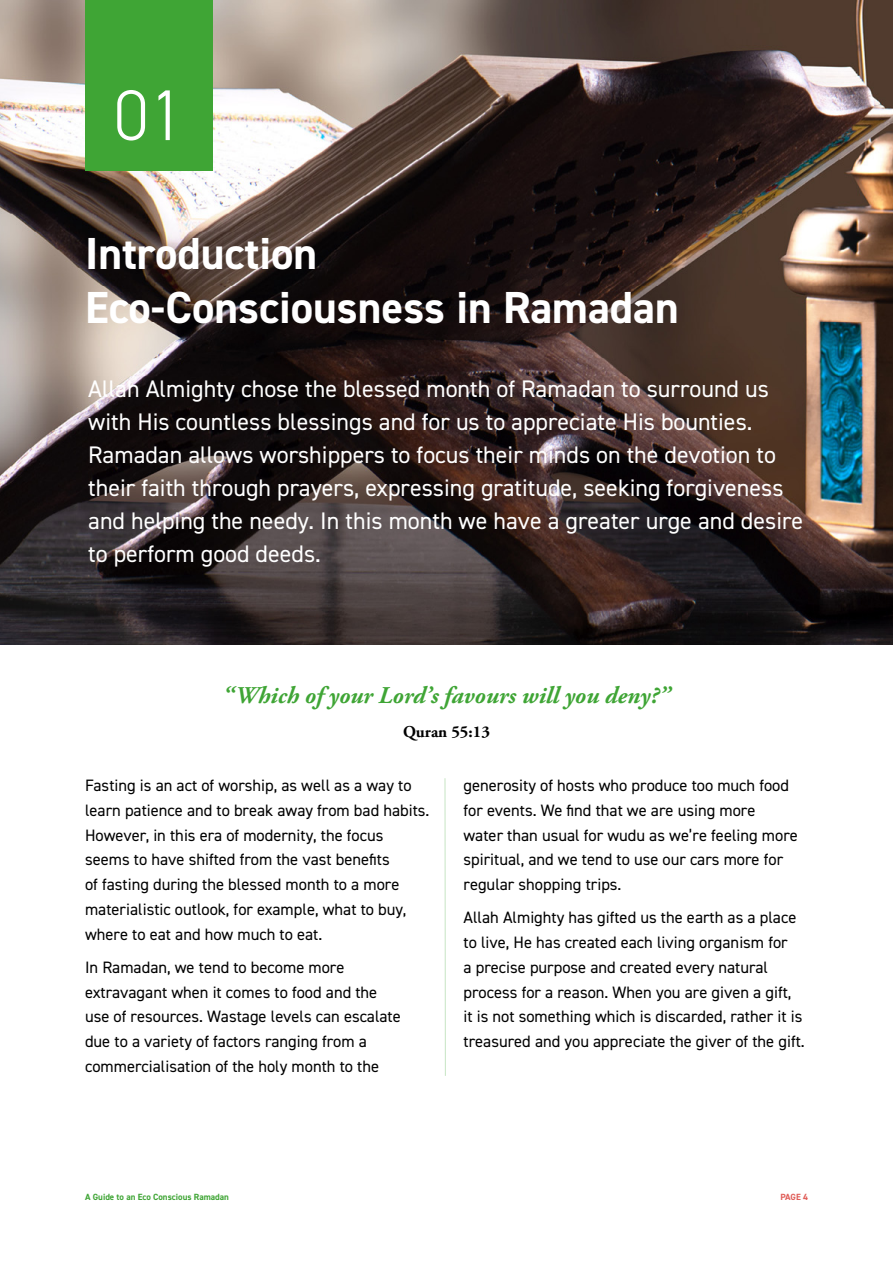
<style>
.page{position:relative;width:893px;height:1263px;background:#fff}
.page>*{position:absolute;margin:0;border:0;box-sizing:border-box;transform-origin:0 0}
.t1{font:300 72px "DIN2014";color:#fff}
.t2{font:700 45px/54px "DIN2014";color:#fff}
.t3{font:24px/33px "DIN2014";color:#fff}
.t4{font:italic 700 24px "Adobe Garamond Pro";color:#3fa535}
.t5{font:16.5px/24.8px "DIN2014";color:#000}
.t6{font:700 16.5px "Adobe Garamond Pro";color:#000}
.t7{font:700 9px "DIN2014";color:#3fa535}
.t8{font:700 9px "DIN2014";color:#e05e59}
</style>
<div class="page">
<img style="left:0;top:0;width:893px;height:644px">
<div style="left:85px;top:0;width:128px;height:170px;background:#3fa535"></div>
<hr style="left:445px;top:778px;width:1px;height:298px;background:#3fa535">
<h1 class="t1" style="left:114px;top:71px;width:72px">01</h1>
<h2 class="t2" style="left:85px;top:226px;width:595px">Introduction<br>Eco-Consciousness in Ramadan</h2>
<p class="t3" style="left:88px;top:372px;width:716px">Allah Almighty chose the blessed month of Ramadan to surround us with His countless blessings and for us to appreciate His bounties.<br>Ramadan allows worshippers to focus their minds on the devotion to their faith through prayers, expressing gratitude, seeking forgiveness and helping the needy. In this month we have a greater urge and desire to perform good deeds.</p>
<h3 class="t4" style="left:223px;top:682px;width:449px">“Which of your Lord’s favours will you deny?”</h3>
<p class="t6" style="left:403px;top:722px;width:88px">Quran 55:13</p>
<p class="t5" style="left:85px;top:773px;width:346px">Fasting is an act of worship, as well as a way to learn patience and to break away from bad habits.<br>However, in this era of modernity, the focus seems to have shifted from the vast benefits<br>of fasting during the blessed month to a more materialistic outlook, for example, what to buy, where to eat and how much to eat.</p>
<p class="t5" style="left:85px;top:954px;width:317px">In Ramadan, we tend to become more extravagant when it comes to food and the use of resources. Wastage levels can escalate due to a variety of factors ranging from a commercialisation of the holy month to the</p>
<p class="t5" style="left:463px;top:773px;width:336px">generosity of hosts who produce too much food for events. We find that we are using more water than usual for wudu as we’re feeling more spiritual, and we tend to use our cars more for regular shopping trips.</p>
<p class="t5" style="left:463px;top:905px;width:343px">Allah Almighty has gifted us the earth as a place to live, He has created each living organism for<br>a precise purpose and created every natural process for a reason. When you are given a gift,<br>it is not something which is discarded, rather it is treasured and you appreciate the giver of the gift.</p>
<p class="t7" style="left:85px;top:1191px;width:145px">A Guide to an Eco Conscious Ramadan</p>
<p class="t8" style="left:780px;top:1191px;width:29px">PAGE 4</p>
</div>
